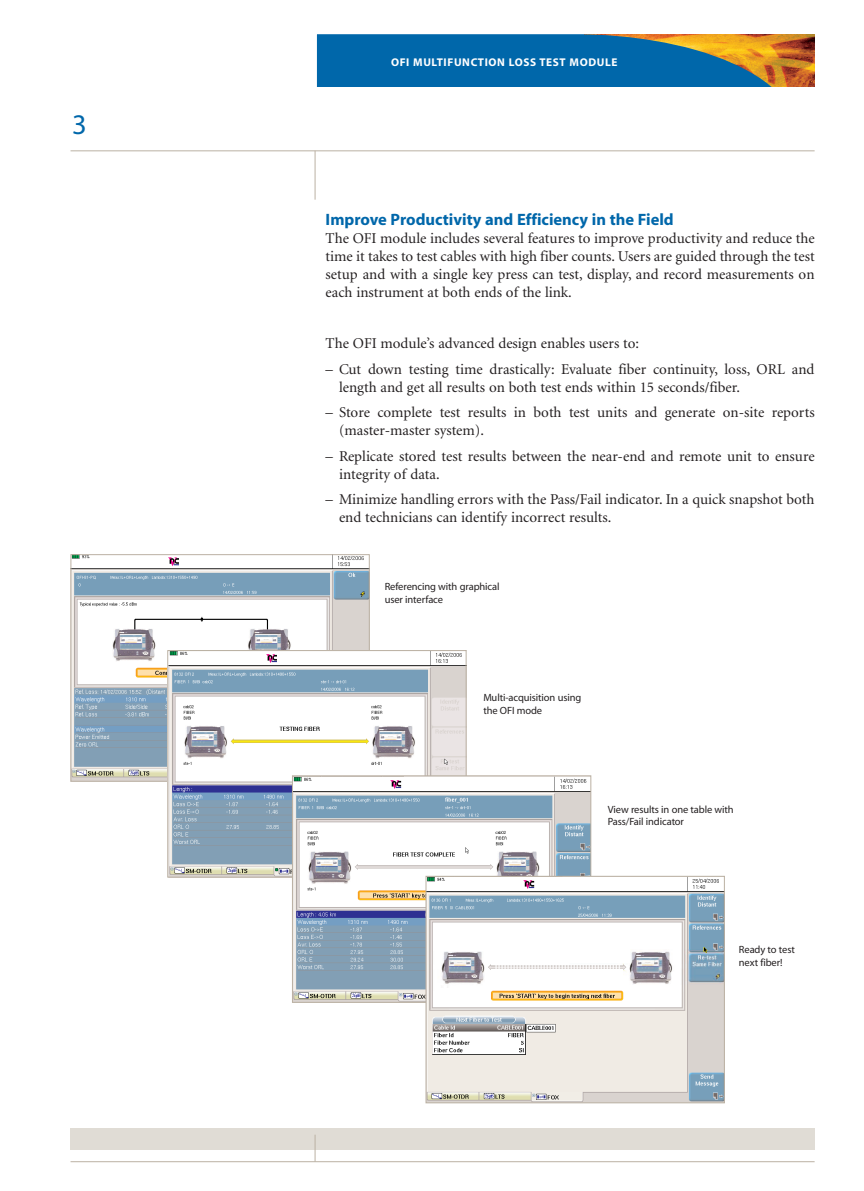
<style>
.page{position:relative;width:864px;height:1191px;background:#fff}
.page>*{position:absolute;margin:0;border:0;box-sizing:border-box;transform-origin:0 0}
.t1{font:28.5px "Myriad MM 400 600";color:#0067aa}
.t2{font:16.5px "Myriad MM 700 600";color:#0067aa}
.t3{font:15px/18px "Minion";color:#231f20}
.t4{font:11.25px "Myriad MM 700 600";letter-spacing:.055em;color:#fff}
.t5{font:10.5px/12.6px "Myriad MM 400 600";letter-spacing:-.01em;color:#231f20}
</style>
<div class="page">
<hr style="left:315px;top:151px;width:1px;height:49px;background:#bbb1a3">
<hr style="left:71px;top:150px;width:744px;height:1px;background:#bbb1a3">
<div style="left:71px;top:1128px;width:744px;height:21px;background:#e0dcd5"></div>
<svg style="left:315px;top:1135px;width:1px;height:26px"></svg>
<hr style="left:71px;top:1161px;width:744px;height:1px;background:#bbb1a3">
<img style="left:773px;top:34px;width:42px;height:52px">
<svg style="left:317px;top:34px;width:456px;height:52px;background:#1f6e98"></svg>
<img style="left:73px;top:556px;width:295px;height:223px">
<div style="left:71px;top:554px;width:299px;height:227px;border:1px solid #bbb1a3"></div>
<img style="left:169px;top:652px;width:296px;height:223px">
<div style="left:167px;top:650px;width:300px;height:227px;border:1px solid #bbb1a3"></div>
<img style="left:294px;top:777px;width:295px;height:223px">
<div style="left:292px;top:775px;width:299px;height:227px;border:1px solid #bbb1a3"></div>
<img style="left:428px;top:878px;width:295px;height:223px">
<div style="left:426px;top:876px;width:299px;height:227px;border:1px solid #bbb1a3"></div>
<h1 class="t1" style="left:72px;top:113px;width:16px">3</h1>
<p class="t4" style="left:391px;top:58px;width:228px">OFI MULTIFUNCTION LOSS TEST MODULE</p>
<p class="t2" style="left:326px;top:214px;width:350px">Improve Productivity and Efficiency in the Field</p>
<p class="t3" style="left:326px;top:231px;width:491px;text-align:justify">The OFI module includes several features to improve productivity and reduce the time it takes to test cables with high fiber counts. Users are guided through the test setup and with a single key press can test, display, and record measurements on each instrument at both ends of the link.</p>
<p class="t3" style="left:326px;top:336px;width:315px">The OFI module’s advanced design enables users to:</p>
<p class="t3" style="left:339px;top:361px;width:477px;text-indent:-13px">– Cut down testing time drastically: Evaluate fiber continuity, loss, ORL and length and get all results on both test ends within 15 seconds/fiber.</p>
<p class="t3" style="left:339px;top:405px;width:477px;text-indent:-13px">– Store complete test results in both test units and generate on-site reports (master-master system).</p>
<p class="t3" style="left:339px;top:448px;width:477px;text-indent:-13px">– Replicate stored test results between the near-end and remote unit to ensure integrity of data.</p>
<p class="t3" style="left:339px;top:492px;width:477px;text-indent:-13px">– Minimize handling errors with the Pass/Fail indicator. In a quick snapshot both end technicians can identify incorrect results.</p>
<p class="t5" style="left:385px;top:581px;width:116px">Referencing with graphical user interface</p>
<p class="t5" style="left:483px;top:692px;width:100px">Multi-acquisition using the OFI mode</p>
<p class="t5" style="left:608px;top:803px;width:128px">View results in one table with<br>Pass/Fail indicator</p>
<p class="t5" style="left:739px;top:944px;width:57px">Ready to test next fiber!</p>
</div>
